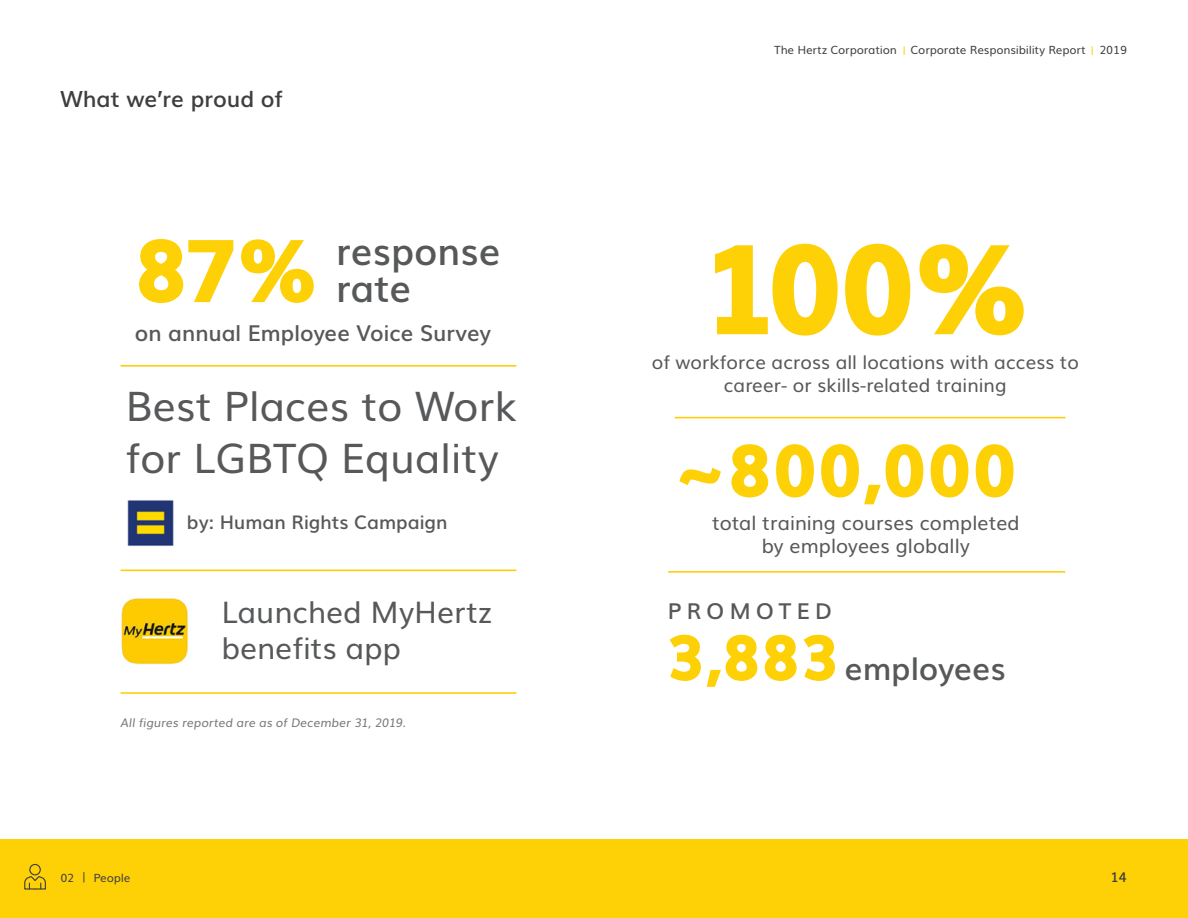
<style>
.page{position:relative;width:1188px;height:918px;background:#fff}
.page>*{position:absolute;margin:0;border:0;box-sizing:border-box;transform-origin:0 0}
.t1{font:800 125.1px "Ride";color:#fed006}
.t2{font:800 87.15px "Ride";color:#fed006}
.t3{font:800 72.6px "Ride";color:#fed006}
.t4{font:800 62.85px "Ride";color:#fed006}
.t5{font:41.1px/52.1px "Ride";color:#57585a}
.t6{font:600 37.95px "Ride";color:#57585a}
.t7{font:600 31.5px "Ride";color:#57585a}
.t8{font:30px/36.3px "Ride";color:#57585a}
.t9{font:600 22.5px "Ride";letter-spacing:-.005em;color:#3e3e3f}
.t10{font:600 22.05px "Ride";color:#57585a}
.t11{font:600 22.05px "Ride";letter-spacing:.24em;color:#57585a}
.t12{font:19.65px/23.7px "Ride";color:#57585a;text-align:center}
.t13{font:18.9px "Ride";color:#57585a}
.t14{font:600 18.9px "Ride";color:#57585a}
.t15{font:600 13.5px "Ride";color:#3e3e3f}
.t16{font:italic 12px "Ride";letter-spacing:.01em;color:#76787b}
.t17{font:11.4px "Ride";color:#3e3e3f}
.s1{font-weight:600;font-size:8.85px;color:#fed006}
.s2{font-size:10.5px}
</style>
<div class="page">
<img style="left:127px;top:500px;width:47px;height:46px">
<hr style="left:121px;top:365px;width:395px;height:2px;background:#fecd08">
<hr style="left:121px;top:570px;width:395px;height:1px;background:#fecd08">
<hr style="left:121px;top:692px;width:395px;height:2px;background:#fecd08">
<hr style="left:675px;top:417px;width:391px;height:1px;background:#fecd08">
<hr style="left:668px;top:571px;width:397px;height:2px;background:#fecd08">
<img style="left:121px;top:598px;width:68px;height:67px">
<div style="left:0;top:839px;width:1188px;height:79px;background:#fed006"></div>
<svg style="left:24px;top:877px;width:22px;height:13px"></svg>
<div style="left:29px;top:864px;width:12px;height:11px;border:1px solid #3e3e3f;border-radius:50%"></div>
<p class="t9" style="left:61px;top:81px;width:224px">What we’re proud of</p>
<p class="t2" style="left:135px;top:217px;width:186px">87%</p>
<p class="t6" style="left:337px;top:220px;width:166px">response</p>
<p class="t6" style="left:337px;top:258px;width:77px">rate</p>
<p class="t10" style="left:135px;top:315px;width:358px">on annual Employee Voice Survey</p>
<p class="t5" style="left:126px;top:377px;width:393px">Best Places to Work for LGBTQ Equality</p>
<p class="t14" style="left:187px;top:507px;width:262px">by: Human Rights Campaign</p>
<p class="t8" style="left:222px;top:591px;width:272px">Launched MyHertz benefits app</p>
<p class="t16" style="left:121px;top:713px;width:287px">All figures reported are as of December 31, 2019.</p>
<p class="t17" style="left:775px;top:41px;width:354px">The Hertz Corporation <span class="s1">|</span> Corporate Responsibility Report <span class="s1">|</span> 2019</p>
<p class="t1" style="left:702px;top:212px;width:330px">100%</p>
<p class="t13" style="left:652px;top:347px;width:429px">of workforce across all locations with access to</p>
<p class="t13" style="left:724px;top:369px;width:284px">career- or skills-related training</p>
<p class="t3" style="left:675px;top:426px;width:345px">~800,000</p>
<p class="t12" style="left:713px;top:509px;width:309px">total training courses completed by employees globally</p>
<p class="t11" style="left:668px;top:593px;width:166px">PROMOTED</p>
<p class="t4" style="left:667px;top:619px;width:175px">3,883</p>
<p class="t7" style="left:845px;top:643px;width:163px">employees</p>
<p class="t17" style="left:61px;top:868px;width:71px">02 <span class="s2">|</span> People</p>
<p class="t15" style="left:1111px;top:866px;width:18px">14</p>
</div>
